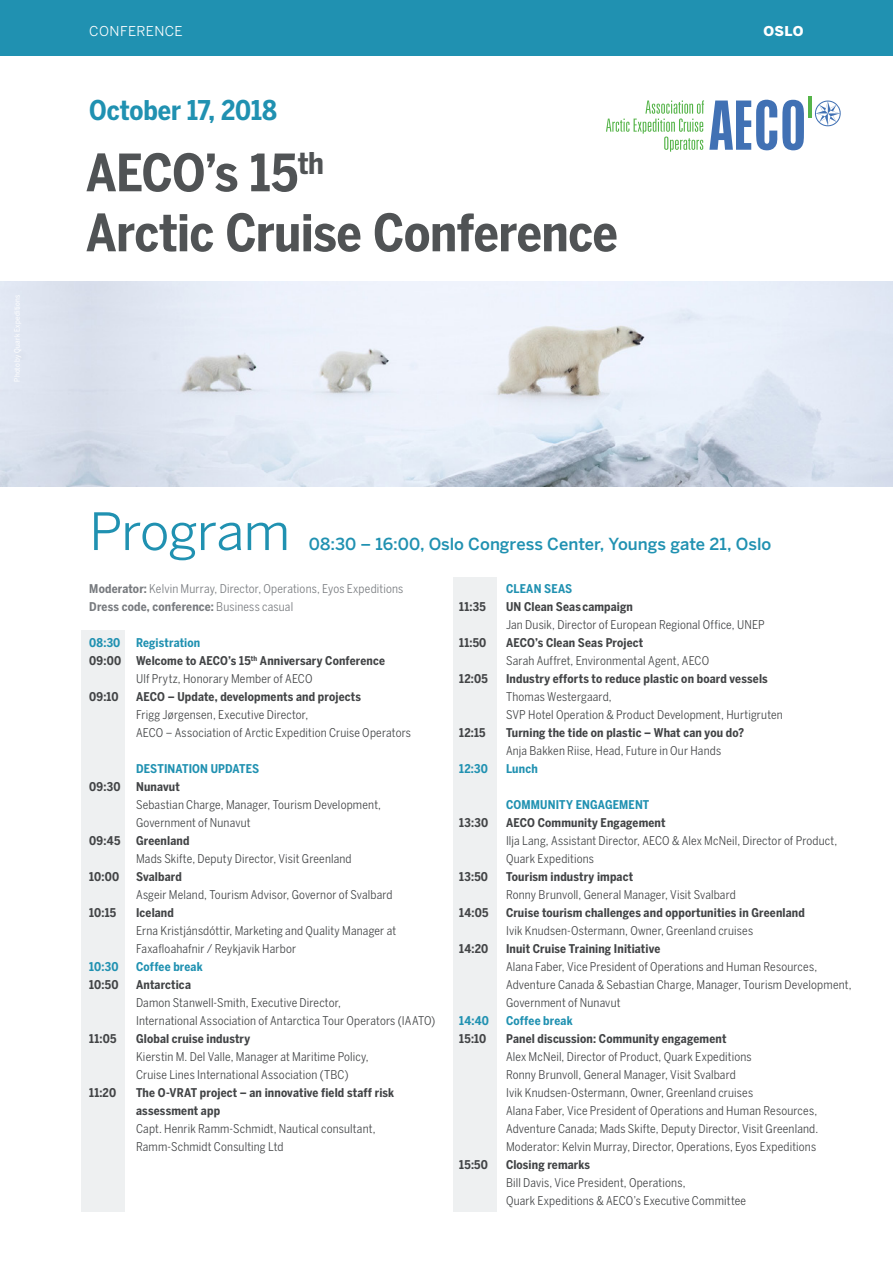
<style>
.page{position:relative;width:893px;height:1263px;background:#fff}
.page>*{position:absolute;margin:0;border:0;box-sizing:border-box;transform-origin:0 0}
.t1{font:700 condensed 51px/60px "Benton Sans";letter-spacing:-.01em;color:#505355}
.Ingress_HEAD{font:51px "Benton Sans";letter-spacing:-.015em;color:#2091b1}
.t2{font:700 condensed 27px "Benton Sans";letter-spacing:-.005em;color:#2091b1}
.Ingress_HEAD-2{font:500 16.5px "Benton Sans";color:#2091b1}
.t3{font:13.5px "Benton Sans";letter-spacing:.025em;color:#fff}
.t4{font:900 13.5px "Benton Sans";color:#fff}
.Program{font:condensed 12px/18px "Benton Sans";letter-spacing:.015em;color:#424446}
.Program-2{font:700 condensed 12px/18px "Benton Sans";letter-spacing:.015em;color:#424446}
.Program-3{font:700 condensed 12px "Benton Sans";letter-spacing:.015em;color:#2091b1}
.Program-4{font:condensed 12px "Benton Sans";letter-spacing:.015em;color:#787b7f}
.Program-5{font:700 condensed 12px "Benton Sans";letter-spacing:.015em;color:#787b7f}
.s1{font-weight:700}
.s2{font-weight:400}
</style>
<div class="page">
<div style="left:82px;top:630px;width:43px;height:582px;background:#e8eaec"></div>
<div style="left:453px;top:577px;width:43px;height:635px;background:#e8eaec"></div>
<img style="left:0;top:282px;width:893px;height:204px">
<div style="left:0;top:0;width:893px;height:55px;background:#2091b1"></div>
<svg style="left:815px;top:101px;width:26px;height:25px"></svg>
<hr style="left:808px;top:96px;width:4px;height:21px;background:#55b449">
<svg style="left:606px;top:100px;width:198px;height:52px"></svg>
<p class="t3" style="left:89px;top:23px;width:95px">CONFERENCE</p>
<p class="t4" style="left:763px;top:23px;width:42px">OSLO</p>
<p class="t2" style="left:89px;top:94px;width:189px">October 17, 2018</p>
<p class="t1" style="left:86px;top:142px;width:533px">AECO’s 15<sup>th<br></sup>Arctic Cruise Conference</p>
<p class="Ingress_HEAD" style="left:89px;top:501px;width:202px">Program</p>
<p class="Ingress_HEAD-2" style="left:309px;top:535px;width:464px">08:30 – 16:00, Oslo Congress Center, Youngs gate 21, Oslo</p>
<p class="Program-3" style="left:506px;top:581px;width:68px">CLEAN SEAS</p>
<p class="Program-2" style="left:459px;top:597px;width:28px">11:35</p>
<p class="Program" style="left:506px;top:597px;width:260px"><span class="s1">UN Clean Seas campaign<br></span>Jan Dusik, Director of European Regional Office, UNEP</p>
<p class="Program-2" style="left:459px;top:633px;width:29px">11:50</p>
<p class="Program" style="left:506px;top:633px;width:205px"><span class="s1">AECO’s Clean Seas Project<br></span>Sarah Auffret, Environmental Agent, AECO</p>
<p class="Program-2" style="left:459px;top:669px;width:30px">12:05</p>
<p class="Program" style="left:506px;top:669px;width:278px"><span class="s1">Industry efforts to reduce plastic on board vessels<br></span>Thomas Westergaard,<br>SVP Hotel Operation &amp; Product Development, Hurtigruten</p>
<p class="Program-2" style="left:459px;top:723px;width:28px">12:15</p>
<p class="Program-2" style="left:506px;top:723px;width:240px">Turning the tide on plastic – What can you do?<br><span class="s2">Anja Bakken Riise, Head, Future in Our Hands</span></p>
<p class="Program-3" style="left:459px;top:761px;width:30px">12:30</p>
<p class="Program-3" style="left:506px;top:761px;width:33px">Lunch</p>
<p class="Program-3" style="left:506px;top:797px;width:145px">COMMUNITY ENGAGEMENT</p>
<p class="Program-2" style="left:459px;top:813px;width:30px">13:30</p>
<p class="Program" style="left:506px;top:813px;width:333px"><span class="s1">AECO Community Engagement<br></span>Ilja Lang, Assistant Director, AECO &amp; Alex McNeil, Director of Product,<br>Quark Expeditions</p>
<p class="Program-2" style="left:459px;top:867px;width:30px">13:50</p>
<p class="Program" style="left:506px;top:867px;width:231px"><span class="s1">Tourism industry impact<br></span>Ronny Brunvoll, General Manager, Visit Svalbard</p>
<p class="Program-2" style="left:459px;top:903px;width:31px">14:05</p>
<p class="Program-2" style="left:506px;top:903px;width:300px">Cruise tourism challenges and opportunities in Greenland<br><span class="s2">Ivik Knudsen-Ostermann, Owner, Greenland cruises</span></p>
<p class="Program-2" style="left:459px;top:939px;width:31px">14:20</p>
<p class="Program" style="left:506px;top:939px;width:347px"><span class="s1">Inuit Cruise Training Initiative<br></span>Alana Faber, Vice President of Operations and Human Resources, Adventure Canada &amp; Sebastian Charge, Manager, Tourism Development, Government of Nunavut</p>
<p class="Program-3" style="left:459px;top:1013px;width:31px">14:40</p>
<p class="Program-3" style="left:506px;top:1013px;width:68px">Coffee break</p>
<p class="Program-2" style="left:459px;top:1029px;width:28px">15:10</p>
<p class="Program" style="left:506px;top:1029px;width:314px"><span class="s1">Panel discussion: Community engagement<br></span>Alex McNeil, Director of Product, Quark Expeditions<br>Ronny Brunvoll, General Manager, Visit Svalbard<br>Ivik Knudsen-Ostermann, Owner, Greenland cruises<br>Alana Faber, Vice President of Operations and Human Resources, Adventure Canada; Mads Skifte, Deputy Director, Visit Greenland.<br>Moderator: Kelvin Murray, Director, Operations, Eyos Expeditions</p>
<p class="Program-2" style="left:459px;top:1155px;width:30px">15:50</p>
<p class="Program-2" style="left:506px;top:1155px;width:86px">Closing remarks</p>
<p class="Program" style="left:506px;top:1173px;width:242px">Bill Davis, Vice President, Operations,<br>Quark Expeditions &amp; AECO’s Executive Committee</p>
<p class="Program-4" style="left:89px;top:581px;width:316px"><span class="s1">Moderator:</span> Kelvin Murray, Director, Operations, Eyos Expeditions</p>
<p class="Program-5" style="left:89px;top:599px;width:205px">Dress code, conference: <span class="s2">Business casual</span></p>
<p class="Program-3" style="left:89px;top:635px;width:33px">08:30</p>
<p class="Program-3" style="left:136px;top:635px;width:66px">Registration</p>
<p class="Program-2" style="left:136px;top:651px;width:250px;text-indent:-47px">09:00 Welcome to AECO’s 15<sup>th</sup> Anniversary Conference<br><span class="s2">Ulf Prytz, Honorary Member of AECO</span></p>
<p class="Program-2" style="left:89px;top:687px;width:31px">09:10</p>
<p class="Program" style="left:136px;top:687px;width:277px"><span class="s1">AECO – Update, developments and projects<br></span>Frigg Jørgensen, Executive Director,<br>AECO – Association of Arctic Expedition Cruise Operators</p>
<p class="Program-3" style="left:136px;top:761px;width:125px">DESTINATION UPDATES</p>
<p class="Program-2" style="left:89px;top:777px;width:33px">09:30</p>
<p class="Program" style="left:136px;top:777px;width:246px"><span class="s1">Nunavut<br></span>Sebastian Charge, Manager, Tourism Development,<br>Government of Nunavut</p>
<p class="Program-2" style="left:89px;top:831px;width:33px">09:45</p>
<p class="Program" style="left:136px;top:831px;width:217px"><span class="s1">Greenland<br></span>Mads Skifte, Deputy Director, Visit Greenland</p>
<p class="Program-2" style="left:89px;top:867px;width:31px">10:00</p>
<p class="Program" style="left:136px;top:867px;width:258px"><span class="s1">Svalbard<br></span>Asgeir Meland, Tourism Advisor, Governor of Svalbard</p>
<p class="Program-2" style="left:89px;top:903px;width:29px">10:15</p>
<p class="Program" style="left:136px;top:903px;width:262px"><span class="s1">Iceland<br></span>Erna Kristjánsdóttir, Marketing and Quality Manager at<br>Faxafloahafnir / Reykjavik Harbor</p>
<p class="Program-3" style="left:89px;top:959px;width:31px">10:30</p>
<p class="Program-3" style="left:136px;top:959px;width:68px">Coffee break</p>
<p class="Program-2" style="left:89px;top:975px;width:31px">10:50</p>
<p class="Program" style="left:136px;top:975px;width:301px"><span class="s1">Antarctica<br></span>Damon Stanwell-Smith, Executive Director,<br>International Association of Antarctica Tour Operators (IAATO)</p>
<p class="Program-2" style="left:89px;top:1029px;width:29px">11:05</p>
<p class="Program" style="left:136px;top:1029px;width:234px"><span class="s1">Global cruise industry<br></span>Kierstin M. Del Valle, Manager at Maritime Policy,<br>Cruise Lines International Association (TBC)</p>
<p class="Program-2" style="left:89px;top:1083px;width:28px">11:20</p>
<p class="Program" style="left:136px;top:1083px;width:260px"><span class="s1">The O-VRAT project – an innovative field staff risk assessment app<br></span>Capt. Henrik Ramm-Schmidt, Nautical consultant, Ramm-Schmidt Consulting Ltd</p>
</div>
